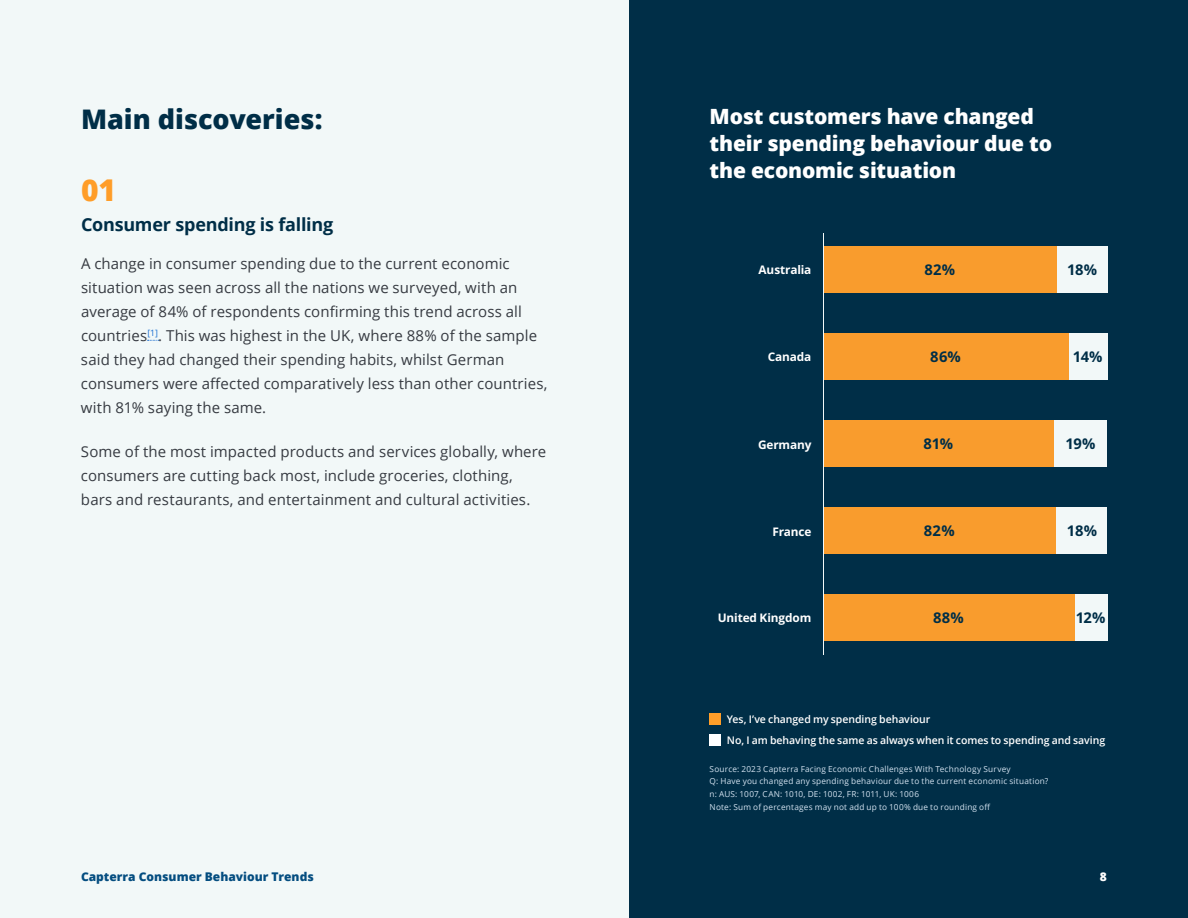
<style>
.page{position:relative;width:1188px;height:918px;background:#fff}
.page>*{position:absolute;margin:0;border:0;box-sizing:border-box;transform-origin:0 0}
.t1{font:800 30px "Open Sans";color:#ff9d28}
.t2{font:800 27px "Open Sans";color:#002e47}
.t3{font:800 21px/27px "Open Sans";letter-spacing:-.01em;color:#fff}
.t4{font:700 18px "Open Sans";letter-spacing:-.015em;color:#002e47}
.t5{font:15px/24px "Open Sans";letter-spacing:.005em;color:#363a41}
.t6{font:700 14.85px "Open Sans";letter-spacing:-.01em;color:#002e47}
.t7{font:800 12px "Open Sans";color:#044d80}
.t8{font:800 12px "Open Sans";color:#fff}
.t9{font:700 11.85px "Open Sans";letter-spacing:-.01em;color:#fff}
.t10{font:600 10.5px/21px "Open Sans";letter-spacing:-.005em;color:#fff}
.t11{font:8.25px/12.8px "Open Sans";letter-spacing:.025em;color:#d2e1ef}
</style>
<div class="page">
<div style="left:629px;top:0;width:559px;height:918px;background:#002e47"></div>
<div style="left:0;top:0;width:629px;height:918px;background:#f2f8f8"></div>
<div style="left:1054px;top:421px;width:53px;height:46px;background:#f2f8f8"></div>
<div style="left:823px;top:421px;width:231px;height:46px;background:#f99c2d"></div>
<div style="left:1057px;top:247px;width:50px;height:46px;background:#f2f8f8"></div>
<div style="left:823px;top:247px;width:234px;height:46px;background:#f99c2d"></div>
<div style="left:1068px;top:334px;width:39px;height:46px;background:#f2f8f8"></div>
<div style="left:823px;top:334px;width:245px;height:46px;background:#f99c2d"></div>
<div style="left:1056px;top:508px;width:51px;height:46px;background:#f2f8f8"></div>
<div style="left:823px;top:508px;width:233px;height:46px;background:#f99c2d"></div>
<div style="left:1074px;top:595px;width:33px;height:46px;background:#f2f8f8"></div>
<div style="left:823px;top:595px;width:251px;height:46px;background:#f99c2d"></div>
<hr style="left:823px;top:233px;width:1px;height:422px;background:#f2f8f8">
<div style="left:710px;top:713px;width:11px;height:11px;background:#ff9e29"></div>
<div style="left:710px;top:734px;width:11px;height:12px;background:#fff"></div>
<h2 class="t2" style="left:81px;top:99px;width:243px">Main discoveries:</h2>
<h1 class="t1" style="left:81px;top:167px;width:36px">01</h1>
<p class="t4" style="left:81px;top:212px;width:254px">Consumer spending is falling</p>
<p class="t5" style="left:81px;top:251px;width:468px">A change in consumer spending due to the current economic situation was seen across all the nations we surveyed, with an average of 84% of respondents confirming this trend across all countries<sup>[1]</sup>. This was highest in the UK, where 88% of the sample said they had changed their spending habits, whilst German consumers were affected comparatively less than other countries, with 81% saying the same.</p>
<p class="t5" style="left:81px;top:439px;width:467px">Some of the most impacted products and services globally, where consumers are cutting back most, include groceries, clothing, bars and restaurants, and entertainment and cultural activities.</p>
<h3 class="t3" style="left:710px;top:102px;width:344px">Most customers have changed their spending behaviour due to the economic situation</h3>
<p class="t9" style="left:759px;top:262px;width:54px">Australia</p>
<p class="t6" style="left:925px;top:259px;width:32px">82%</p>
<p class="t6" style="left:1067px;top:259px;width:32px">18%</p>
<p class="t9" style="left:768px;top:349px;width:45px">Canada</p>
<p class="t6" style="left:930px;top:346px;width:32px">86%</p>
<p class="t6" style="left:1073px;top:346px;width:31px">14%</p>
<p class="t9" style="left:758px;top:436px;width:55px">Germany</p>
<p class="t6" style="left:923px;top:433px;width:31px">81%</p>
<p class="t6" style="left:1065px;top:433px;width:32px">19%</p>
<p class="t9" style="left:773px;top:523px;width:40px">France</p>
<p class="t6" style="left:924px;top:520px;width:32px">82%</p>
<p class="t6" style="left:1067px;top:520px;width:32px">18%</p>
<p class="t9" style="left:718px;top:610px;width:95px">United Kingdom</p>
<p class="t6" style="left:933px;top:607px;width:32px">88%</p>
<p class="t6" style="left:1076px;top:607px;width:31px">12%</p>
<p class="t10" style="left:727px;top:708px;width:380px">Yes, I’ve changed my spending behaviour<br>No, I am behaving the same as always when it comes to spending and saving</p>
<p class="t11" style="left:710px;top:762px;width:340px">Source: 2023 Capterra Facing Economic Challenges With Technology Survey<br>Q: Have you changed any spending behaviour due to the current economic situation? n: AUS: 1007, CAN: 1010, DE: 1002, FR: 1011, UK: 1006<br>Note: Sum of percentages may not add up to 100% due to rounding off</p>
<p class="t7" style="left:81px;top:867px;width:234px">Capterra Consumer Behaviour Trends</p>
<p class="t8" style="left:1100px;top:867px;width:9px">8</p>
</div>
